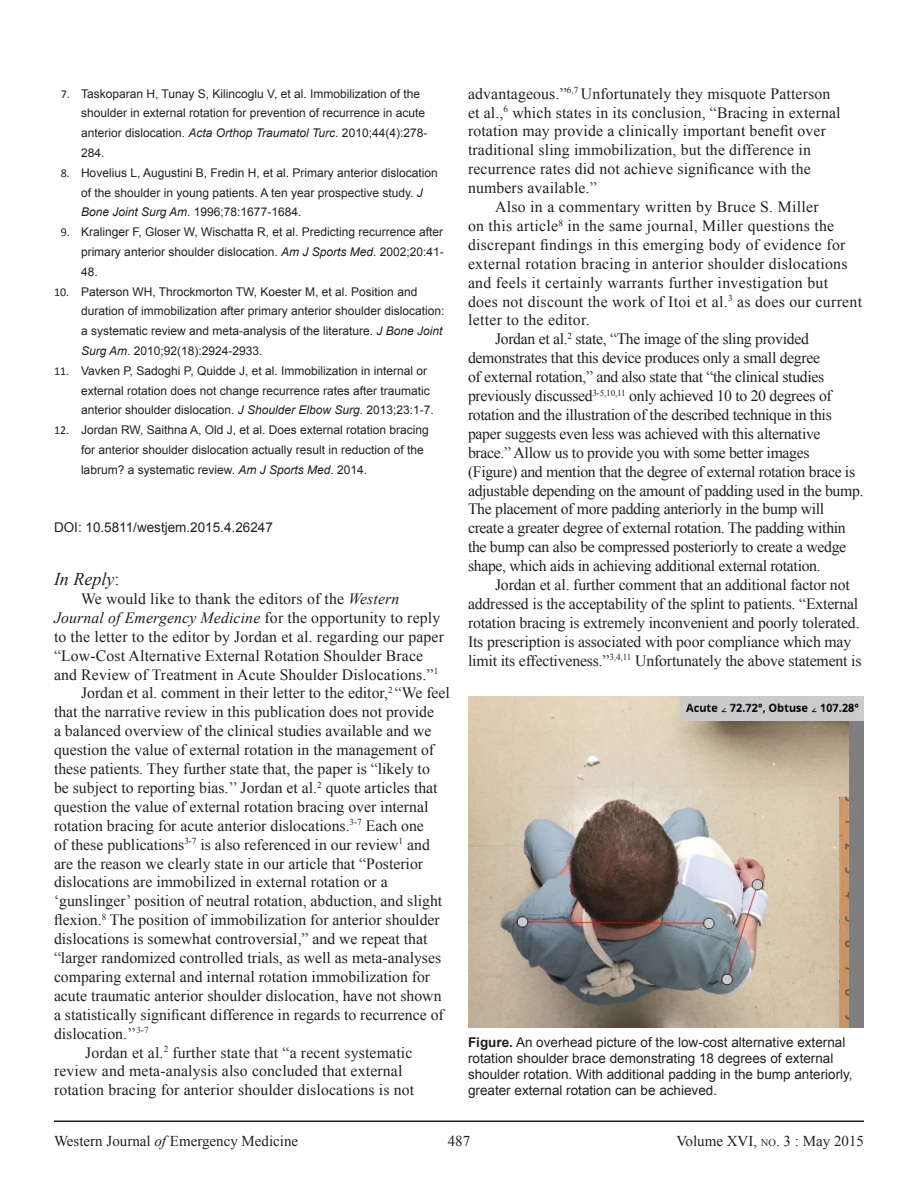
<style>
.page{position:relative;width:918px;height:1188px;background:#fff}
.page>*{position:absolute;margin:0;border:0;box-sizing:border-box;transform-origin:0 0}
.t1{font:italic 18px "Times New Roman";color:#231f20}
.t2{font:15.75px/18.9px "Times New Roman";color:#231f20}
.t3{font:15.75px/18.9px "Times New Roman";letter-spacing:-.02em;color:#231f20}
.t4{font:15.75px/18.9px "Times New Roman";letter-spacing:.02em;color:#231f20}
.t5{font:15px "Times New Roman";color:#231f20}
.HTML_Preformatted{font:13.5px/16.2px "Arial";color:#231f20}
.t6{font:12px/19.8px "Arial";color:#231f20}
.s1{font-family:"Calibri"}
.s2{font-style:italic}
.s3{font-style:normal}
.s4{font-weight:700}
.s5{font-size:10.5px}
</style>
<div class="page">
<hr style="left:54px;top:1120px;width:810px;height:2px;background:#231f20">
<img style="left:468px;top:697px;width:396px;height:331px">
<p class="t6" style="left:81px;top:84px;width:348px;text-indent:-20px"><span class="s1">7.</span> Taskoparan H, Tunay S, Kilincoglu V, et al. Immobilization of the shoulder in external rotation for prevention of recurrence in acute anterior dislocation. <span class="s2">Acta Orthop Traumatol Turc</span>. 2010;44(4):278- 284.</p>
<p class="t6" style="left:81px;top:163px;width:358px;text-indent:-20px"><span class="s1">8.</span> Hovelius L, Augustini B, Fredin H, et al. Primary anterior dislocation of the shoulder in young patients. A ten year prospective study. <span class="s2">J<br>Bone Joint Surg Am</span>. 1996;78:1677-1684.</p>
<p class="t6" style="left:81px;top:222px;width:364px;text-align:justify;text-indent:-20px"><span class="s1">9.</span> Kralinger F, Gloser W, Wischatta R, et al. Predicting recurrence after primary anterior shoulder dislocation. <span class="s2">Am J Sports Med</span>. 2002;20:41- 48.</p>
<p class="t6" style="left:81px;top:282px;width:365px;text-indent:-27px"><span class="s1">10.</span> Paterson WH, Throckmorton TW, Koester M, et al. Position and duration of immobilization after primary anterior shoulder dislocation: a systematic review and meta-analysis of the literature. <span class="s2">J Bone Joint Surg Am</span>. 2010;92(18):2924-2933.</p>
<p class="t6" style="left:81px;top:361px;width:354px;text-indent:-27px"><span class="s1">11.</span> Vavken P, Sadoghi P, Quidde J, et al. Immobilization in internal or external rotation does not change recurrence rates after traumatic anterior shoulder dislocation. <span class="s2">J Shoulder Elbow Surg</span>. 2013;23:1-7.</p>
<p class="t6" style="left:81px;top:420px;width:349px;text-indent:-27px"><span class="s1">12.</span> Jordan RW, Saithna A, Old J, et al. Does external rotation bracing for anterior shoulder dislocation actually result in reduction of the labrum? a systematic review. <span class="s2">Am J Sports Med</span>. 2014.</p>
<p class="HTML_Preformatted" style="left:54px;top:519px;width:220px">DOI: 10.5811/westjem.2015.4.26247</p>
<p class="t1" style="left:54px;top:567px;width:67px">In Reply<span class="s3">:</span></p>
<p class="t2" style="left:54px;top:589px;width:392px;text-indent:27px">We would like to thank the editors of the <span class="s2">Western Journal of Emergency Medicine</span> for the opportunity to reply to the letter to the editor by Jordan et al. regarding our paper “Low-Cost Alternative External Rotation Shoulder Brace and Review of Treatment in Acute Shoulder Dislocations.”<sup>1</sup></p>
<p class="t2" style="left:54px;top:683px;width:398px;text-indent:27px">Jordan et al. comment in their letter to the editor,<sup>2</sup> “We feel that the narrative review in this publication does not provide<br>a balanced overview of the clinical studies available and we question the value of external rotation in the management of these patients. They further state that, the paper is “likely to<br>be subject to reporting bias.’’ Jordan et al.<sup>2</sup> quote articles that question the value of external rotation bracing over internal rotation bracing for acute anterior dislocations.<sup>3-7</sup> Each one<br>of these publications<sup>3-7</sup> is also referenced in our review<sup>1</sup> and are the reason we clearly state in our article that “Posterior dislocations are immobilized in external rotation or a ‘gunslinger’ position of neutral rotation, abduction, and slight flexion.<sup>8</sup> The position of immobilization for anterior shoulder dislocations is somewhat controversial,” and we repeat that “larger randomized controlled trials, as well as meta-analyses comparing external and internal rotation immobilization for acute traumatic anterior shoulder dislocation, have not shown a statistically significant difference in regards to recurrence of dislocation.’’<sup>3</sup><sup>-</sup><sup>7</sup></p>
<p class="t2" style="left:54px;top:1043px;width:362px;text-indent:31px">Jordan et al.<sup>2</sup> further state that “a recent systematic review and meta-analysis also concluded that external rotation bracing for anterior shoulder dislocations is not</p>
<p class="t2" style="left:468px;top:84px;width:374px">advantageous.”<sup>6,7</sup> Unfortunately they misquote Patterson et al.,<sup>6</sup> which states in its conclusion, “Bracing in external rotation may provide a clinically important benefit over traditional sling immobilization, but the difference in recurrence rates did not achieve significance with the numbers available.”</p>
<p class="t4" style="left:468px;top:197px;width:396px;text-indent:27px">Also in a commentary written by Bruce S. Miller<br>on this article<sup>8</sup> in the same journal, Miller questions the discrepant findings in this emerging body of evidence for external rotation bracing in anterior shoulder dislocations and feels it certainly warrants further investigation but<br>does not discount the work of Itoi et al.<sup>3</sup> as does our current letter to the editor.</p>
<p class="t3" style="left:468px;top:329px;width:397px;text-indent:27px">Jordan et al.<sup>2</sup> state, “The image of the sling provided demonstrates that this device produces only a small degree<br>of external rotation,” and also state that “the clinical studies previously discussed<sup>3-5,10,11</sup> only achieved 10 to 20 degrees of rotation and the illustration of the described technique in this paper suggests even less was achieved with this alternative brace.” Allow us to provide you with some better images<br>(Figure) and mention that the degree of external rotation brace is adjustable depending on the amount of padding used in the bump.<br>The placement of more padding anteriorly in the bump will create a greater degree of external rotation. The padding within the bump can also be compressed posteriorly to create a wedge shape, which aids in achieving additional external rotation.</p>
<p class="t2" style="left:468px;top:575px;width:395px;text-indent:27px">Jordan et al. further comment that an additional factor not addressed is the acceptability of the splint to patients. “External rotation bracing is extremely inconvenient and poorly tolerated.<br>Its prescription is associated with poor compliance which may limit its effectiveness.”<sup>3,4,11</sup> Unfortunately the above statement is</p>
<p class="HTML_Preformatted" style="left:468px;top:1034px;width:386px"><span class="s4">Figure.</span> An overhead picture of the low-cost alternative external rotation shoulder brace demonstrating 18 degrees of external shoulder rotation. With additional padding in the bump anteriorly, greater external rotation can be achieved.</p>
<p class="t5" style="left:54px;top:1131px;width:246px">Western Journal <span class="s2">of</span> Emergency Medicine</p>
<p class="t5" style="left:448px;top:1131px;width:24px">487</p>
<p class="t5" style="left:677px;top:1131px;width:189px">Volume XVI, <span class="s5">no</span>. 3 : May 2015</p>
</div>
